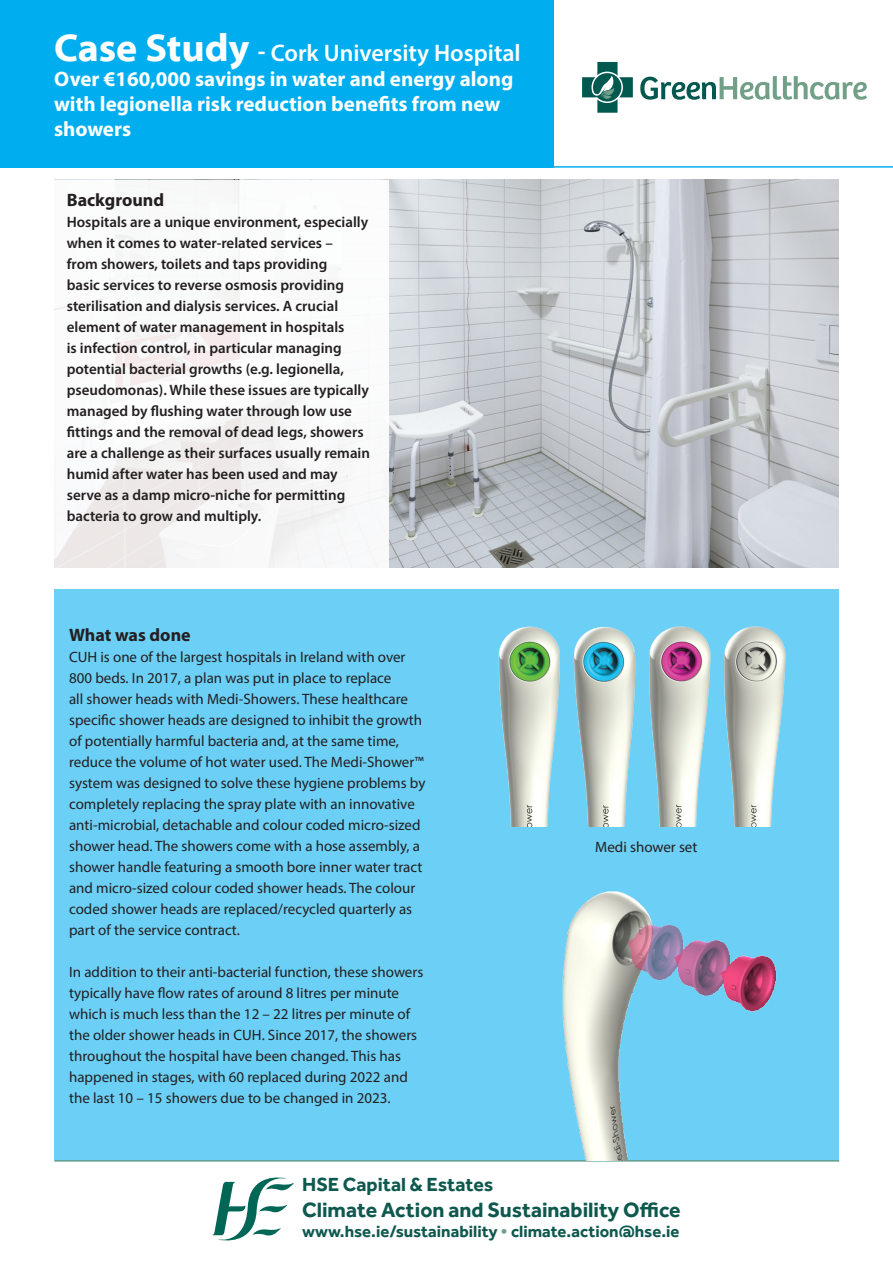
<style>
.page{position:relative;width:893px;height:1263px;background:#fff}
.page>*{position:absolute;margin:0;border:0;box-sizing:border-box;transform-origin:0 0}
.t1{font:600 24px "Myriad Pro";color:#fff}
.t2{font:700 21.45px "Effra";color:#0e584e}
.t3{font:700 21px/25.2px "Myriad Pro";color:#fff}
.t4{font:700 19.65px "Effra";color:#0e584e}
.t5{font:700 18px "Myriad Pro";color:#231f20}
.t6{font:700 16.8px "Effra";color:#0e584e}
.t7{font:15px/21px "Myriad Pro";color:#231f20}
.t8{font:600 15px/21px "Myriad Pro";color:#231f20}
.s1{font-family:"Myriad Web Pro";font-weight:700;font-size:39px}
.s2{font-weight:700}
.s3{color:#729f88}
</style>
<div class="page">
<img style="left:388px;top:180px;width:451px;height:388px">
<div style="left:54px;top:589px;width:785px;height:571px;background:#6bcff6"></div>
<div style="left:0;top:0;width:553px;height:167px;background:#00aeef"></div>
<hr style="left:0;top:166px;width:893px;height:2px;background:#00aeef">
<hr style="left:54px;top:1160px;width:785px;height:1px;background:#006756">
<svg style="left:640px;top:76px;width:227px;height:24px"></svg>
<svg style="left:582px;top:62px;width:51px;height:51px"></svg>
<svg style="left:212px;top:1177px;width:82px;height:63px"></svg>
<img style="left:498px;top:626px;width:288px;height:201px">
<img style="left:529px;top:891px;width:261px;height:270px">
<p class="t1" style="left:54px;top:37px;width:468px"><span class="s1">Case Study</span> <span class="s2">-</span> Cork University Hospital</p>
<p class="t3" style="left:54px;top:65px;width:461px">Over €160,000 savings in water and energy along with legionella risk reduction benefits from new showers</p>
<p class="t5" style="left:67px;top:188px;width:99px">Background</p>
<p class="t8" style="left:67px;top:211px;width:305px">Hospitals are a unique environment, especially when it comes to water-related services –<br>from showers, toilets and taps providing<br>basic services to reverse osmosis providing sterilisation and dialysis services. A crucial element of water management in hospitals<br>is infection control, in particular managing potential bacterial growths (e.g. legionella, pseudomonas). While these issues are typically managed by flushing water through low use fittings and the removal of dead legs, showers are a challenge as their surfaces usually remain humid after water has been used and may serve as a damp micro-niche for permitting bacteria to grow and multiply.</p>
<p class="t5" style="left:69px;top:623px;width:123px">What was done</p>
<p class="t7" style="left:69px;top:646px;width:358px">CUH is one of the largest hospitals in Ireland with over 800 beds. In 2017, a plan was put in place to replace<br>all shower heads with Medi-Showers. These healthcare specific shower heads are designed to inhibit the growth of potentially harmful bacteria and, at the same time, reduce the volume of hot water used. The Medi-Shower™ system was designed to solve these hygiene problems by completely replacing the spray plate with an innovative anti-microbial, detachable and colour coded micro-sized shower head. The showers come with a hose assembly, a shower handle featuring a smooth bore inner water tract and micro-sized colour coded shower heads. The colour coded shower heads are replaced/recycled quarterly as part of the service contract.</p>
<p class="t7" style="left:69px;top:961px;width:356px">In addition to their anti-bacterial function, these showers typically have flow rates of around 8 litres per minute which is much less than the 12 – 22 litres per minute of the older shower heads in CUH. Since 2017, the showers throughout the hospital have been changed. This has happened in stages, with 60 replaced during 2022 and the last 10 – 15 showers due to be changed in 2023.</p>
<p class="t7" style="left:595px;top:836px;width:104px">Medi shower set</p>
<p class="t4" style="left:302px;top:1173px;width:193px">HSE Capital &amp; Estates</p>
<p class="t2" style="left:302px;top:1197px;width:380px">Climate Action and Sustainability Office</p>
<p class="t6" style="left:302px;top:1221px;width:379px">www.hse.ie/sustainability <span class="s3">•</span> climate.action@hse.ie</p>
</div>
